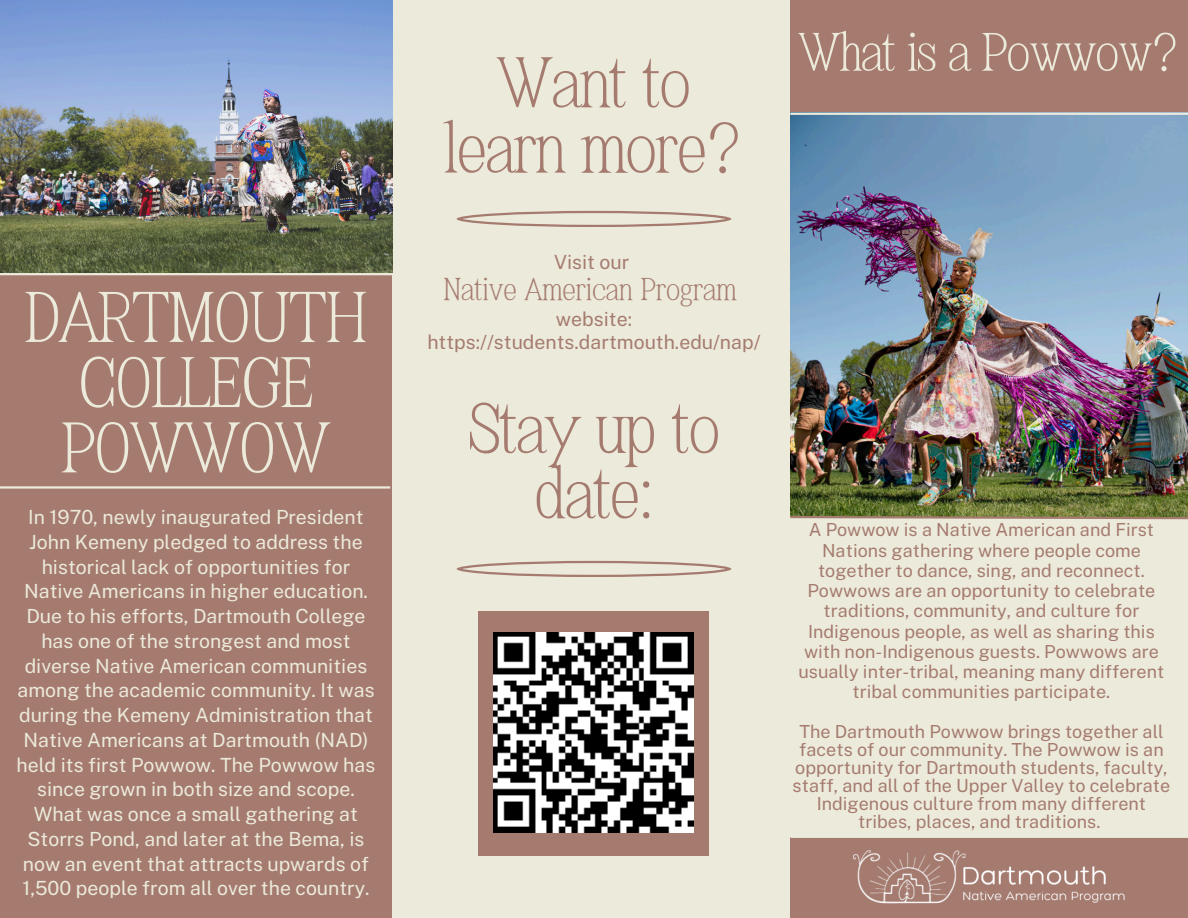
<style>
.page{position:relative;width:1188px;height:918px;background:#eceada}
.page>*{position:absolute;margin:0;border:0;box-sizing:border-box;transform-origin:0 0}
.t1{font:67.5px/65.2px "Canva Yoram Song Latin";letter-spacing:-.02em;color:#a57b70;text-align:center}
.t2{font:67.5px/65.2px "Canva Yoram Song Latin";letter-spacing:-.02em;color:#eceada;text-align:center}
.t3{font:51px "Canva Yoram Song Latin";letter-spacing:-.025em;color:#eceada}
.t4{font:30px "Canva Yoram Song Latin";color:#a57b70}
.t5{font:19.5px/24.8px "Public Sans";color:#eceada;text-align:center}
.t6{font:19.5px "Public Sans";color:#a57b70}
.t7{font:18px/20.2px "Public Sans";color:#a57b70;text-align:center}
</style>
<div class="page">
<div style="left:790px;top:0;width:398px;height:113px;background:#a57b70"></div>
<div style="left:791px;top:837px;width:397px;height:81px;background:#a57b70"></div>
<div style="left:0;top:0;width:392px;height:918px;background:#a57b70"></div>
<img style="left:0;top:0;width:392px;height:273px">
<img style="left:790px;top:115px;width:398px;height:400px">
<svg style="left:790px;top:515px;width:398px;height:5px"></svg>
<hr style="left:791px;top:836px;width:397px;height:2px;background:#eceada">
<hr style="left:0;top:486px;width:390px;height:3px;background:#eceada">
<hr style="left:0;top:273px;width:392px;height:2px;background:#eceada">
<svg style="left:457px;top:211px;width:274px;height:16px"></svg>
<img style="left:853px;top:850px;width:272px;height:54px">
<svg style="left:457px;top:561px;width:274px;height:16px"></svg>
<div style="left:479px;top:611px;width:230px;height:244px;background:#a57b70"></div>
<img style="left:494px;top:633px;width:200px;height:200px">
<h3 class="t2" style="left:24px;top:284px;width:345px">DARTMOUTH<br>COLLEGE<br>POWWOW</h3>
<h4 class="t5" style="left:17px;top:505px;width:360px">In 1970, newly inaugurated President John Kemeny pledged to address the historical lack of opportunities for Native Americans in higher education.<br>Due to his efforts, Dartmouth College has one of the strongest and most diverse Native American communities among the academic community. It was during the Kemeny Administration that Native Americans at Dartmouth (NAD) held its first Powwow. The Powwow has since grown in both size and scope.<br>What was once a small gathering at Storrs Pond, and later at the Bema, is now an event that attracts upwards of 1,500 people from all over the country.</h4>
<p class="t1" style="left:444px;top:50px;width:301px">Want to learn more?</p>
<p class="t6" style="left:554px;top:250px;width:77px">Visit our</p>
<p class="t4" style="left:443px;top:274px;width:295px">Native American Program</p>
<p class="t6" style="left:556px;top:308px;width:78px">website:</p>
<p class="t6" style="left:427px;top:330px;width:335px">https://students.dartmouth.edu/nap/</p>
<p class="t1" style="left:468px;top:395px;width:254px">Stay up to date:</p>
<h2 class="t3" style="left:798px;top:26px;width:383px">What is a Powwow?</h2>
<p class="t7" style="left:799px;top:520px;width:367px">A Powwow is a Native American and First Nations gathering where people come together to dance, sing, and reconnect.<br>Powwows are an opportunity to celebrate traditions, community, and culture for Indigenous people, as well as sharing this with non-Indigenous guests. Powwows are usually inter-tribal, meaning many different tribal communities participate.</p>
<p class="t7" style="left:793px;top:722px;width:379px;line-height:18px">The Dartmouth Powwow brings together all facets of our community. The Powwow is an opportunity for Dartmouth students, faculty, staff, and all of the Upper Valley to celebrate Indigenous culture from many different tribes, places, and traditions.</p>
</div>
